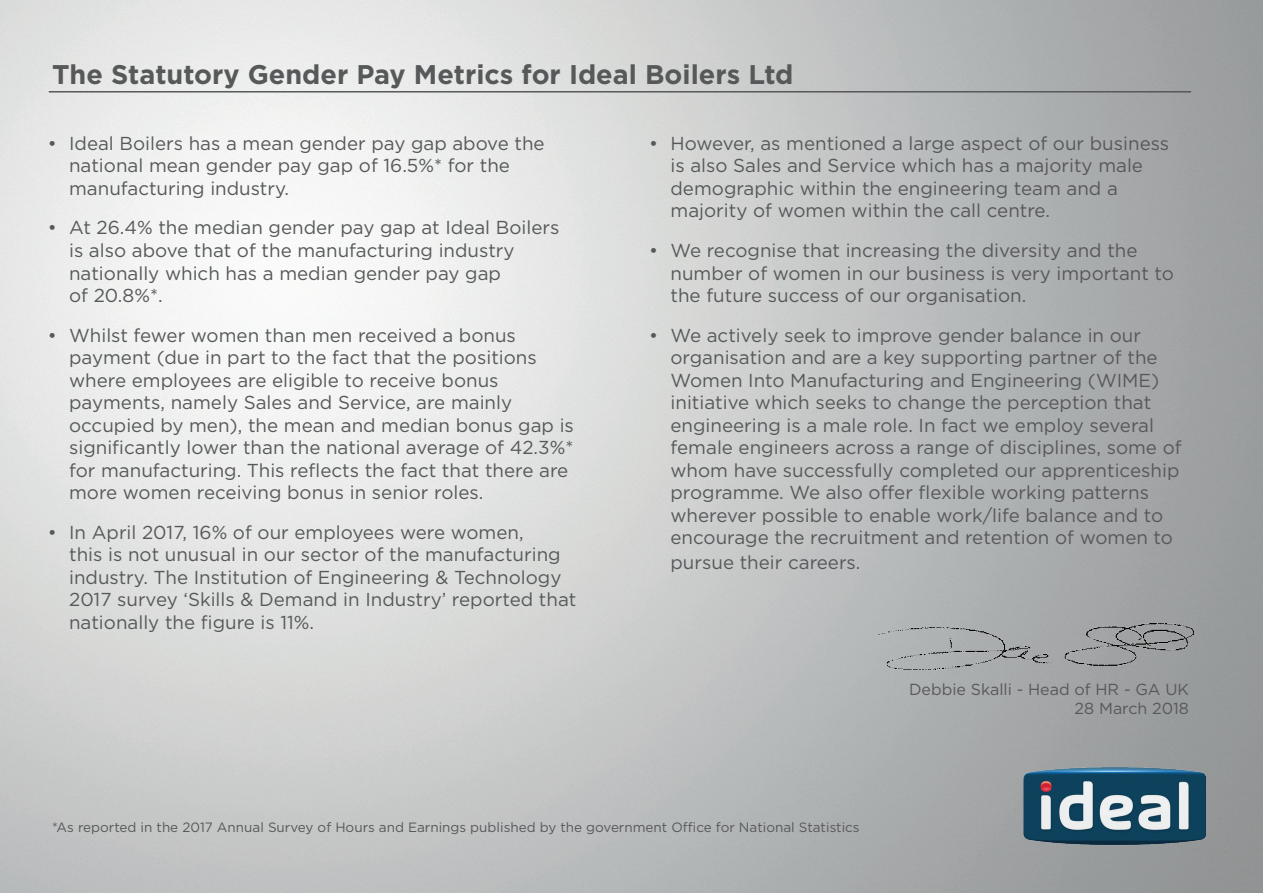
<style>
.page{position:relative;width:1263px;height:893px;background:#fff}
.page>*{position:absolute;margin:0;border:0;box-sizing:border-box;transform-origin:0 0}
.t1{font:700 27px "Gotham";color:#57585a}
.t2{font:18.75px/22.5px "Gotham";color:#57585a}
.t3{font:16.05px "Gotham";color:#57585a}
.t4{font:13.5px "Gotham";color:#57585a}
</style>
<div class="page">
<img style="left:0;top:0;width:1263px;height:893px">
<img style="left:1022px;top:766px;width:187px;height:80px">
<img style="left:878px;top:624px;width:315px;height:45px">
<hr style="left:49px;top:91px;width:1142px;height:2px;background:#57585a">
<p class="t1" style="left:52px;top:59px;width:743px">The Statutory Gender Pay Metrics for Ideal Boilers Ltd</p>
<p class="t2" style="left:69px;top:132px;width:477px;text-indent:-21px">• Ideal Boilers has a mean gender pay gap above the national mean gender pay gap of 16.5%* for the manufacturing industry.</p>
<p class="t2" style="left:69px;top:216px;width:492px;text-indent:-21px">• At 26.4% the median gender pay gap at Ideal Boilers is also above that of the manufacturing industry nationally which has a median gender pay gap<br>of 20.8%*.</p>
<p class="t2" style="left:69px;top:323px;width:506px;text-indent:-21px">• Whilst fewer women than men received a bonus payment (due in part to the fact that the positions where employees are eligible to receive bonus payments, namely Sales and Service, are mainly occupied by men), the mean and median bonus gap is significantly lower than the national average of 42.3%* for manufacturing. This reflects the fact that there are more women receiving bonus in senior roles.</p>
<p class="t2" style="left:69px;top:520px;width:509px;text-indent:-21px">• In April 2017, 16% of our employees were women,<br>this is not unusual in our sector of the manufacturing industry. The Institution of Engineering &amp; Technology 2017 survey ‘Skills &amp; Demand in Industry’ reported that nationally the figure is 11%.</p>
<p class="t2" style="left:670px;top:132px;width:500px;text-indent:-21px">• However, as mentioned a large aspect of our business is also Sales and Service which has a majority male demographic within the engineering team and a majority of women within the call centre.</p>
<p class="t2" style="left:670px;top:239px;width:505px;text-indent:-21px">• We recognise that increasing the diversity and the number of women in our business is very important to the future success of our organisation.</p>
<p class="t2" style="left:670px;top:323px;width:513px;text-indent:-21px">• We actively seek to improve gender balance in our organisation and are a key supporting partner of the Women Into Manufacturing and Engineering (WIME) initiative which seeks to change the perception that engineering is a male role. In fact we employ several female engineers across a range of disciplines, some of whom have successfully completed our apprenticeship programme. We also offer flexible working patterns wherever possible to enable work/life balance and to encourage the recruitment and retention of women to</p>
<p class="t2" style="left:670px;top:551px;width:192px">pursue their careers.</p>
<p class="t3" style="left:909px;top:681px;width:281px">Debbie Skalli - Head of HR - GA UK</p>
<p class="t3" style="left:1075px;top:700px;width:116px">28 March 2018</p>
<p class="t4" style="left:52px;top:820px;width:809px">*As reported in the 2017 Annual Survey of Hours and Earnings published by the government Office for National Statistics</p>
</div>
